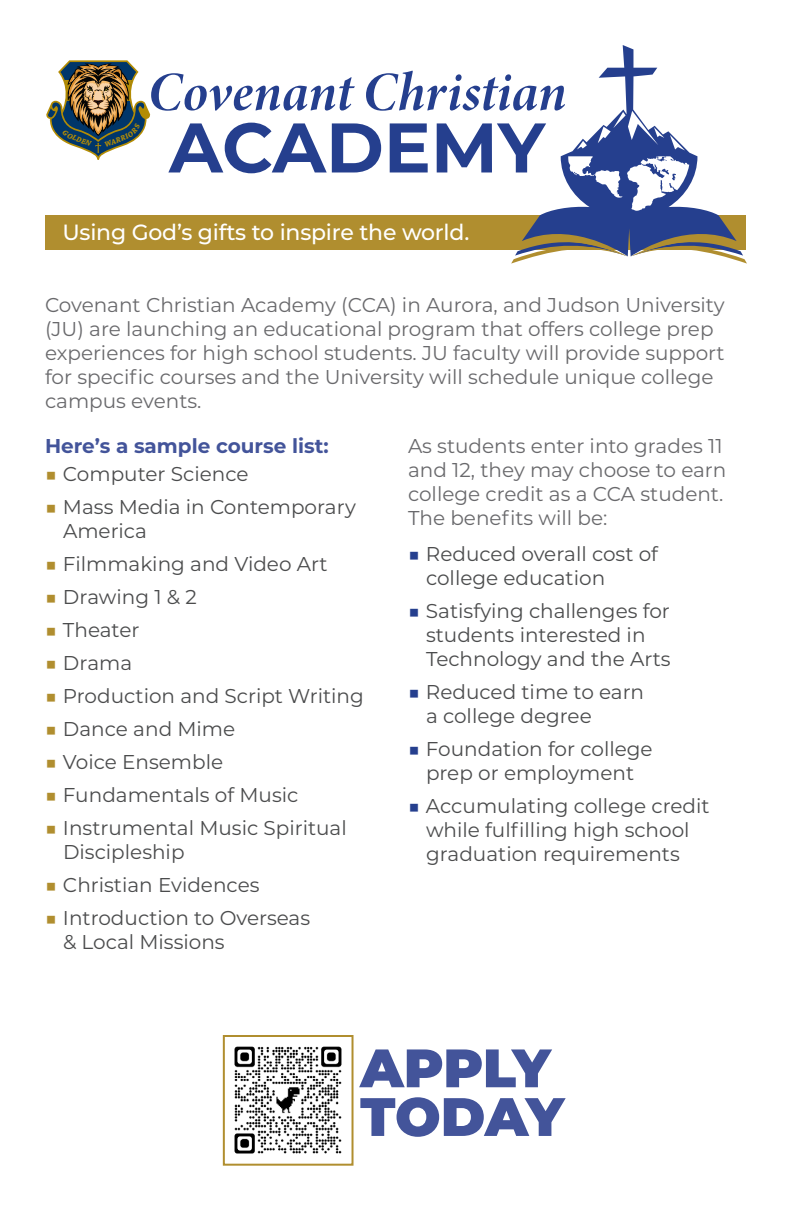
<style>
.page{position:relative;width:792px;height:1224px;background:#fff}
.page>*{position:absolute;margin:0;border:0;box-sizing:border-box;transform-origin:0 0}
.t1{font:700 70px "Montserrat";color:#253f8e}
.t2{font:italic 55.2px "Minion Variable Concept";letter-spacing:.005em;color:#253f8e}
.Subhead_3{font:900 54px "Montserrat";letter-spacing:-.01em;color:#43549a}
.t3{font:500 22px "Montserrat";letter-spacing:-.01em;color:#fff}
.t4{font:20px/24px "Montserrat";color:#4b4c4d}
.Body{font:20px/24px "Montserrat";color:#69696c}
.t5{font:700 20px "Montserrat";color:#43549a}
.s1{color:#b08e2f}
.s2{color:#253f8e}
</style>
<div class="page">
<div style="left:45px;top:215px;width:701px;height:35px;background:#b08e2f"></div>
<svg style="left:530px;top:45px;width:198px;height:184px"></svg>
<svg style="left:511px;top:229px;width:236px;height:35px"></svg>
<img style="left:234px;top:1046px;width:108px;height:108px">
<div style="left:223px;top:1035px;width:131px;height:131px;border:2px solid #b08e2f"></div>
<svg style="left:46px;top:60px;width:104px;height:100px"></svg>
<p class="t2" style="left:148px;top:54px;width:420px">Covenant Christian</p>
<p class="t1" style="left:169px;top:97px;width:378px">ACADEMY</p>
<p class="t3" style="left:62px;top:217px;width:408px">Using God’s gifts to inspire the world.</p>
<p class="Body" style="left:45px;top:293px;width:681px">Covenant Christian Academy (CCA) in Aurora, and Judson University (JU) are launching an educational program that offers college prep experiences for high school students. JU faculty will provide support for specific courses and the University will schedule unique college campus events.</p>
<p class="t5" style="left:45px;top:431px;width:285px">Here’s a sample course list:</p>
<p class="t4" style="left:45px;top:462px;width:205px"><span class="s1">■</span> Computer Science</p>
<p class="t4" style="left:63px;top:495px;width:294px;text-indent:-18px"><span class="s1">■</span> Mass Media in Contemporary<br>America</p>
<p class="t4" style="left:45px;top:552px;width:284px"><span class="s1">■</span> Filmmaking and Video Art</p>
<p class="t4" style="left:45px;top:585px;width:153px"><span class="s1">■</span> Drawing 1 &amp; 2</p>
<p class="t4" style="left:45px;top:618px;width:96px"><span class="s1">■</span> Theater</p>
<p class="t4" style="left:45px;top:651px;width:89px"><span class="s1">■</span> Drama</p>
<p class="t4" style="left:45px;top:684px;width:320px"><span class="s1">■</span> Production and Script Writing</p>
<p class="t4" style="left:45px;top:717px;width:192px"><span class="s1">■</span> Dance and Mime</p>
<p class="t4" style="left:45px;top:750px;width:180px"><span class="s1">■</span> Voice Ensemble</p>
<p class="t4" style="left:45px;top:783px;width:255px"><span class="s1">■</span> Fundamentals of Music</p>
<p class="t4" style="left:63px;top:816px;width:285px;text-indent:-18px"><span class="s1">■</span> Instrumental Music Spiritual<br>Discipleship</p>
<p class="t4" style="left:45px;top:873px;width:216px"><span class="s1">■</span> Christian Evidences</p>
<p class="t4" style="left:63px;top:906px;width:249px;text-indent:-18px"><span class="s1">■</span> Introduction to Overseas &amp; Local Missions</p>
<p class="Body" style="left:408px;top:433px;width:320px">As students enter into grades 11 and 12, they may choose to earn college credit as a CCA student.<br>The benefits will be:</p>
<p class="t4" style="left:426px;top:541px;width:234px;text-indent:-18px"><span class="s2">■</span> Reduced overall cost of college education</p>
<p class="t4" style="left:426px;top:598px;width:246px;text-indent:-18px"><span class="s2">■</span> Satisfying challenges for students interested in<br>Technology and the Arts</p>
<p class="t4" style="left:426px;top:679px;width:220px;text-indent:-18px"><span class="s2">■</span> Reduced time to earn a college degree</p>
<p class="t4" style="left:408px;top:736px;width:246px;text-align:center"><span class="s2">■</span> Foundation for college prep or employment</p>
<p class="t4" style="left:408px;top:793px;width:303px;text-align:center"><span class="s2">■</span> Accumulating college credit while fulfilling high school graduation requirements</p>
<p class="Subhead_3" style="left:360px;top:1028px;width:192px">APPLY</p>
<p class="Subhead_3" style="left:360px;top:1076px;width:206px">TODAY</p>
</div>
